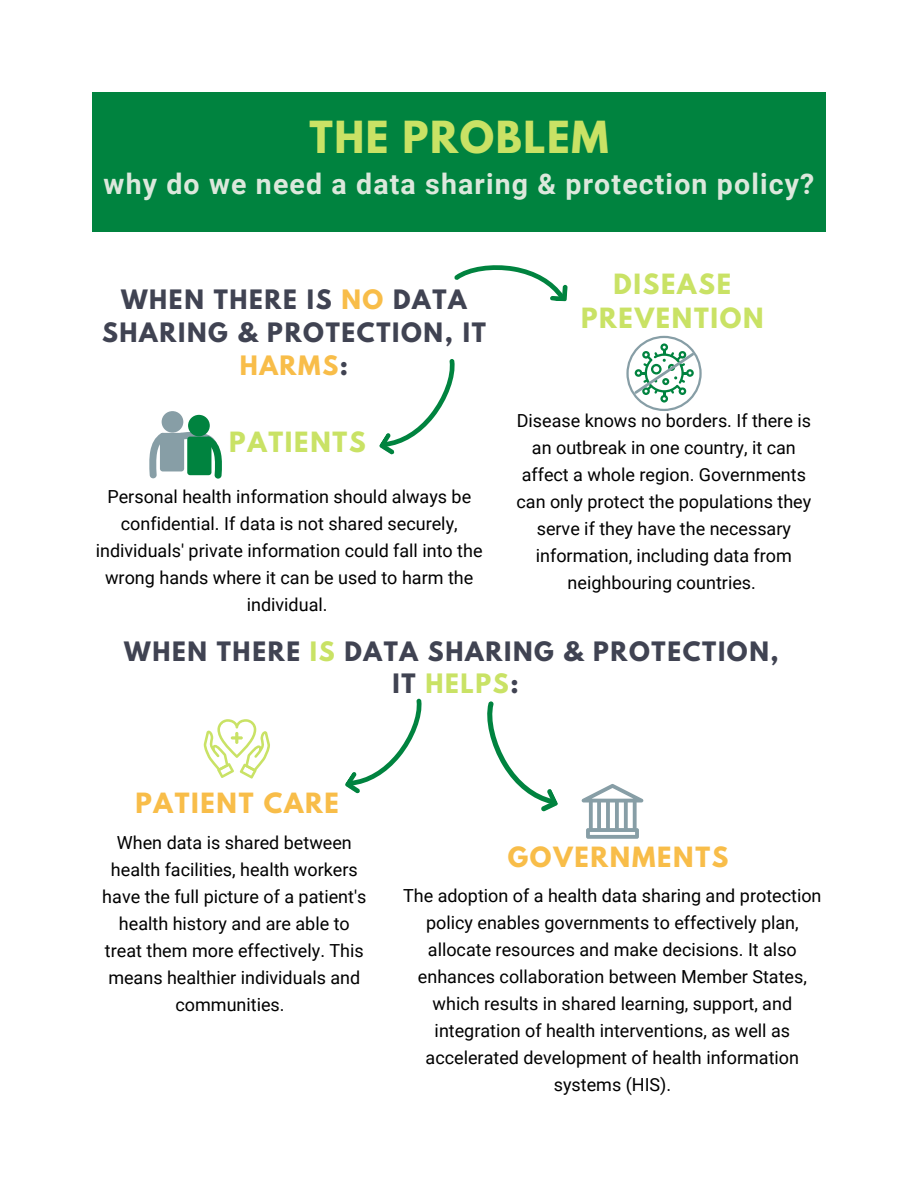
<style>
.page{position:relative;width:918px;height:1188px;background:#fff}
.page>*{position:absolute;margin:0;border:0;box-sizing:border-box;transform-origin:0 0}
.t1{font:700 39.15px "League Spartan";letter-spacing:.04em;color:#c9e265}
.t2{font:700 28.5px "Roboto";letter-spacing:.04em;color:#dce8dc}
.t3{font:700 24.75px "League Spartan";letter-spacing:.07em;color:#c9e265}
.t4{font:700 24.75px "League Spartan";letter-spacing:.07em;color:#f8bd49}
.t5{font:700 23.7px/32.7px "League Spartan";letter-spacing:.07em;color:#404352;text-align:center}
.t6{font:700 23.7px "League Spartan";letter-spacing:.07em;color:#c9e265}
.t7{font:18px/27px "Roboto";color:#000;text-align:center}
.s1{color:#f8bd49}
.s2{color:#c9e265}
.s3{color:#404352}
</style>
<div class="page">
<div style="left:92px;top:92px;width:734px;height:139px;background:#00833f"></div>
<svg style="left:582px;top:784px;width:61px;height:55px"></svg>
<div style="left:160px;top:433px;width:24px;height:38px;background:#879ea6;border-radius:3px"></div>
<svg style="left:149px;top:432px;width:18px;height:46px"></svg>
<div style="left:162px;top:411px;width:21px;height:22px;background:#879ea6;border-radius:50%"></div>
<div style="left:188px;top:415px;width:22px;height:21px;background:#00833f;border-radius:50%"></div>
<svg style="left:177px;top:428px;width:45px;height:51px"></svg>
<svg style="left:454px;top:265px;width:114px;height:37px"></svg>
<svg style="left:379px;top:359px;width:76px;height:96px"></svg>
<svg style="left:203px;top:719px;width:67px;height:60px"></svg>
<svg style="left:626px;top:336px;width:76px;height:75px"></svg>
<svg style="left:345px;top:698px;width:77px;height:96px"></svg>
<svg style="left:487px;top:701px;width:71px;height:111px"></svg>
<p class="t1" style="left:310px;top:118px;width:300px">THE PROBLEM</p>
<p class="t2" style="left:104px;top:167px;width:712px">why do we need a data sharing &amp; protection policy?</p>
<p class="t5" style="left:102px;top:287px;width:385px">WHEN THERE IS <span class="s1">NO</span> DATA<br>SHARING &amp; PROTECTION, IT<br><span class="s1">HARMS</span>:</p>
<p class="t3" style="left:614px;top:272px;width:119px">DISEASE</p>
<p class="t3" style="left:581px;top:306px;width:184px">PREVENTION</p>
<p class="t7" style="left:517px;top:408px;width:296px">Disease knows no borders. If there is an outbreak in one country, it can affect a whole region. Governments can only protect the populations they serve if they have the necessary information, including data from neighbouring countries.</p>
<p class="t3" style="left:229px;top:430px;width:138px">PATIENTS</p>
<p class="t7" style="left:96px;top:483px;width:388px">Personal health information should always be confidential. If data is not shared securely, individuals' private information could fall into the wrong hands where it can be used to harm the individual.</p>
<p class="t5" style="left:124px;top:638px;width:656px">WHEN THERE <span class="s2">IS</span> DATA SHARING &amp; PROTECTION,</p>
<p class="t6" style="left:393px;top:672px;width:128px"><span class="s3">IT</span> HELPS<span class="s3">:</span></p>
<p class="t4" style="left:135px;top:791px;width:205px">PATIENT CARE</p>
<p class="t7" style="left:102px;top:829px;width:266px">When data is shared between health facilities, health workers have the full picture of a patient's health history and are able to treat them more effectively. This means healthier individuals and communities.</p>
<p class="t4" style="left:508px;top:845px;width:222px">GOVERNMENTS</p>
<p class="t7" style="left:403px;top:883px;width:420px">The adoption of a health data sharing and protection policy enables governments to effectively plan, allocate resources and make decisions. It also enhances collaboration between Member States, which results in shared learning, support, and integration of health interventions, as well as accelerated development of health information systems (HIS).</p>
</div>
